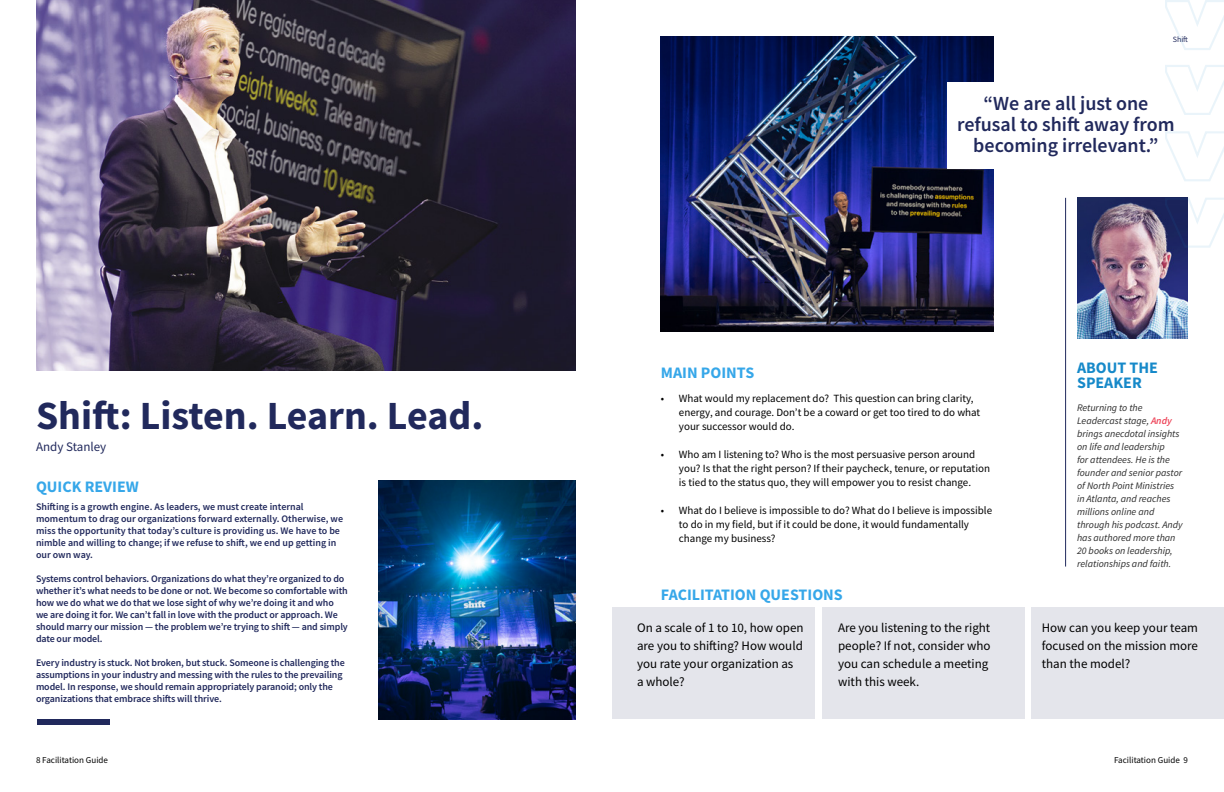
<style>
.page{position:relative;width:1224px;height:792px;background:#fff}
.page>*{position:absolute;margin:0;border:0;box-sizing:border-box;transform-origin:0 0}
.t1{font:700 40px "Source Sans Pro";color:#21295c}
.t2{font:600 20px/21px "Source Sans Pro";color:#21295c;text-align:center}
.t3{font:700 16px "Source Sans Pro";color:#36a7e9}
.t4{font:700 16px/15px "Source Sans Pro";color:#1689c9}
.t5{font:13px/18px "Source Sans Pro";color:#000}
.t6{font:13px "Source Sans Pro";color:#21295c}
.t7{font:11px/14px "Source Sans Pro";color:#000}
.t8{font:600 10px/12px "Source Sans Pro";letter-spacing:-.01em;color:#21295c}
.t9{font:italic 10px/13px "Source Sans Pro";color:#2c2c2c}
.t10{font:9px "Source Sans Pro";color:#000}
.t11{font:8px "Source Sans Pro";color:#21295c}
.s1{font-weight:600;color:#ed4257}
</style>
<div class="page">
<img style="left:37px;top:0;width:539px;height:370px">
<img style="left:379px;top:480px;width:197px;height:239px">
<img style="left:1077px;top:198px;width:111px;height:140px">
<div style="left:612px;top:608px;width:203px;height:111px;background:#e4e5eb"></div>
<div style="left:822px;top:608px;width:202px;height:111px;background:#e4e5eb"></div>
<div style="left:1031px;top:608px;width:193px;height:111px;background:#e4e5eb"></div>
<svg style="left:1164px;top:197px;width:60px;height:52px"></svg>
<svg style="left:1165px;top:131px;width:59px;height:50px"></svg>
<svg style="left:1165px;top:65px;width:59px;height:50px"></svg>
<svg style="left:1165px;top:0;width:59px;height:50px"></svg>
<img style="left:661px;top:36px;width:333px;height:295px">
<hr style="left:1065px;top:198px;width:1px;height:369px;background:#21295c">
<div style="left:948px;top:82px;width:204px;height:87px;background:#fff"></div>
<div style="left:37px;top:719px;width:72px;height:6px;background:#21295c"></div>
<p class="t11" style="left:1173px;top:34px;width:17px">Shift</p>
<h1 class="t1" style="left:36px;top:389px;width:449px">Shift: Listen. Learn. Lead.</h1>
<h3 class="t6" style="left:36px;top:438px;width:72px">Andy Stanley</h3>
<h3 class="t3" style="left:36px;top:476px;width:104px">QUICK REVIEW</h3>
<p class="t8" style="left:36px;top:501px;width:309px">Shifting is a growth engine. As leaders, we must create internal momentum to drag our organizations forward externally. Otherwise, we miss the opportunity that today’s culture is providing us. We have to be nimble and willing to change; if we refuse to shift, we end up getting in our own way.</p>
<p class="t8" style="left:36px;top:573px;width:313px">Systems control behaviors. Organizations do what they’re organized to do whether it’s what needs to be done or not. We become so comfortable with how we do what we do that we lose sight of why we’re doing it and who we are doing it for. We can’t fall in love with the product or approach. We should marry our mission — the problem we’re trying to shift — and simply date our model.</p>
<p class="t8" style="left:36px;top:657px;width:310px">Every industry is stuck. Not broken, but stuck. Someone is challenging the assumptions in your industry and messing with the rules to the prevailing model. In response, we should remain appropriately paranoid; only the organizations that embrace shifts will thrive.</p>
<h2 class="t2" style="left:957px;top:93px;width:219px">“We are all just one refusal to shift away from becoming irrelevant.”</h2>
<h3 class="t3" style="left:661px;top:361px;width:95px">MAIN POINTS</h3>
<p class="t7" style="left:679px;top:391px;width:303px;text-indent:-18px">• What would my replacement do? This question can bring clarity, energy, and courage. Don’t be a coward or get too tired to do what your successor would do.</p>
<p class="t7" style="left:679px;top:447px;width:313px;text-indent:-18px">• Who am I listening to? Who is the most persuasive person around you? Is that the right person? If their paycheck, tenure, or reputation is tied to the status quo, they will empower you to resist change.</p>
<p class="t7" style="left:679px;top:503px;width:315px;text-indent:-18px">• What do I believe is impossible to do? What do I believe is impossible to do in my field, but if it could be done, it would fundamentally change my business?</p>
<h3 class="t3" style="left:661px;top:584px;width:183px">FACILITATION QUESTIONS</h3>
<h3 class="t4" style="left:1077px;top:360px;width:82px">ABOUT THE<br>SPEAKER</h3>
<p class="t9" style="left:1077px;top:401px;width:107px">Returning to the<br>Leadercast stage, <span class="s1">Andy </span>brings anecdotal insights on life and leadership<br>for attendees. He is the founder and senior pastor of North Point Ministries in Atlanta, and reaches millions online and through his podcast. Andy has authored more than<br>20 books on leadership, relationships and faith.</p>
<h3 class="t5" style="left:637px;top:618px;width:168px">On a scale of 1 to 10, how open are you to shifting? How would you rate your organization as<br>a whole?</h3>
<h3 class="t5" style="left:838px;top:618px;width:154px">Are you listening to the right people? If not, consider who you can schedule a meeting with this week.</h3>
<h3 class="t5" style="left:1042px;top:618px;width:158px;text-align:justify">How can you keep your team focused on the mission more than the model?</h3>
<p class="t10" style="left:36px;top:754px;width:74px">8 Facilitation Guide</p>
<p class="t10" style="left:1114px;top:754px;width:75px">Facilitation Guide 9</p>
</div>
